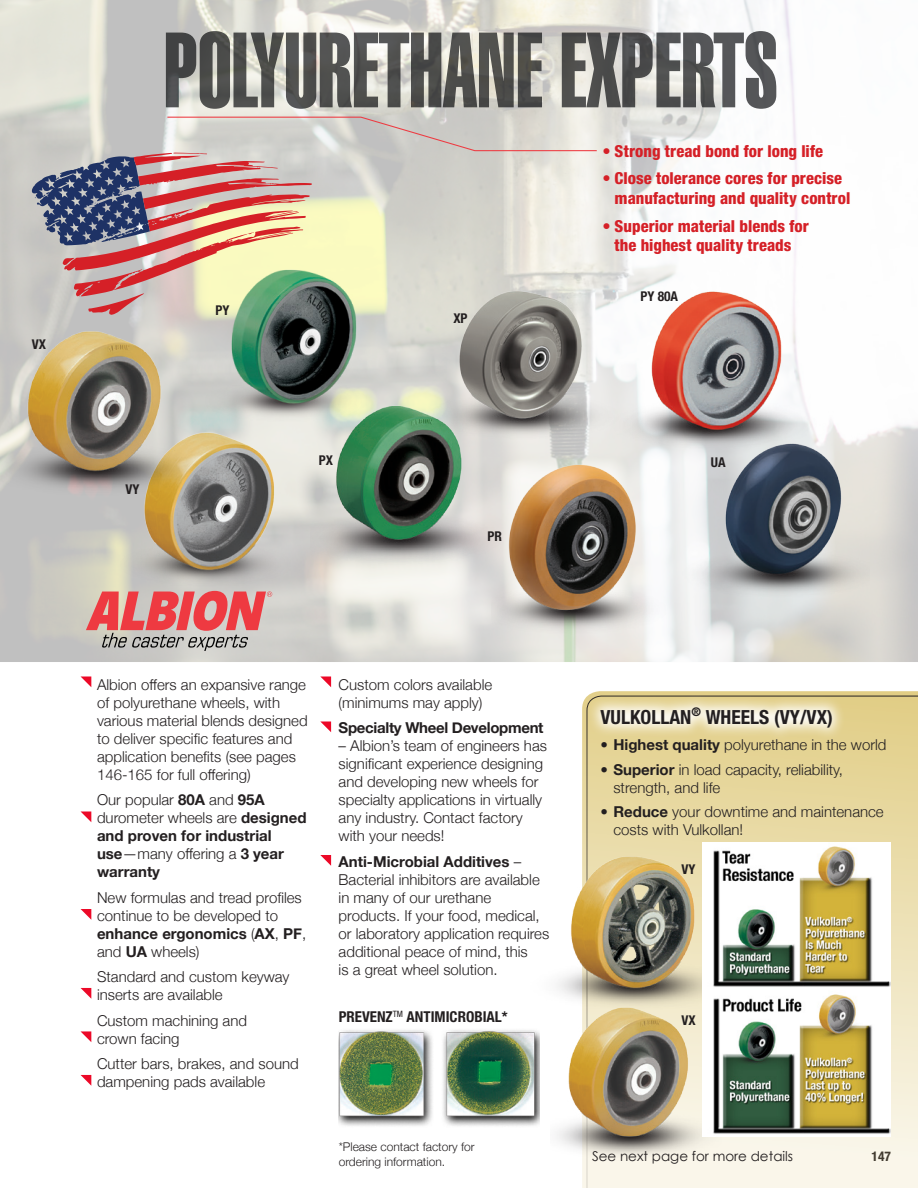
<style>
.page{position:relative;width:918px;height:1188px;background:#fff}
.page>*{position:absolute;margin:0;border:0;box-sizing:border-box;transform-origin:0 0}
.t1{font:105px "Helvetica Extra Compressed";color:#57585a;scale:.87 1}
.t2{font:700 condensed 19.5px "Helvetica Neue";color:#231f20}
.t3{font:800 condensed 16.5px/19.8px "Helvetica Neue";color:#d52027}
.t4{font:300 15px/18px "Helvetica Neue";color:#231f20}
.t5{font:700 15px/18px "Helvetica Neue";color:#231f20}
.t6{font:700 15px "Helvetica Neue";letter-spacing:-.02em;color:#231f20}
.t7{font:700 condensed 15px "Helvetica Neue";color:#231f20}
.t8{font:13.5px "Century Gothic";color:#231f20}
.t9{font:700 condensed 13.5px "Helvetica Neue";color:#231f20}
.t10{font:700 condensed 13.5px "Helvetica Neue";color:#231f20}
.t11{font:300 12px/14.4px "Helvetica Neue";color:#231f20}
.s1{font-weight:300}
.s2{font-weight:700}
</style>
<div class="page">
<img style="left:0;top:0;width:918px;height:662px">
<img style="left:445px;top:261px;width:186px;height:188px">
<img style="left:611px;top:284px;width:213px;height:167px">
<img style="left:113px;top:432px;width:177px;height:168px">
<img style="left:310px;top:401px;width:199px;height:165px">
<img style="left:205px;top:315px;width:240px;height:117px">
<img style="left:0;top:321px;width:211px;height:176px">
<img style="left:339px;top:1030px;width:201px;height:96px">
<svg style="left:32px;top:116px;width:566px;height:199px;background:#cbbdb4"></svg>
<svg style="left:86px;top:591px;width:186px;height:60px;background:#d18887"></svg>
<svg style="left:81px;top:676px;width:10px;height:11px"></svg>
<svg style="left:320px;top:676px;width:11px;height:11px"></svg>
<svg style="left:321px;top:722px;width:10px;height:10px"></svg>
<svg style="left:320px;top:855px;width:11px;height:11px"></svg>
<svg style="left:81px;top:812px;width:10px;height:10px"></svg>
<svg style="left:81px;top:909px;width:10px;height:11px"></svg>
<svg style="left:81px;top:988px;width:10px;height:11px"></svg>
<svg style="left:81px;top:1031px;width:10px;height:11px"></svg>
<svg style="left:81px;top:1075px;width:10px;height:11px"></svg>
<img style="left:491px;top:454px;width:196px;height:182px">
<img style="left:677px;top:422px;width:193px;height:178px">
<svg style="left:587px;top:696px;width:331px;height:492px;background:#ebdfb2"></svg>
<div style="left:587px;top:693px;width:259px;height:48px;background:#fff;opacity:.92"></div>
<img style="left:557px;top:854px;width:145px;height:144px">
<img style="left:557px;top:998px;width:165px;height:163px">
<img style="left:702px;top:843px;width:189px;height:294px">
<p class="t9" style="left:32px;top:336px;width:16px">VX</p>
<h1 class="t1" style="left:164px;top:7px;width:707px">POLYURETHANE EXPERTS</h1>
<p class="t3" style="left:603px;top:141px;width:222px">• Strong tread bond for long life</p>
<p class="t3" style="left:615px;top:168px;width:237px;text-indent:-12px">• Close tolerance cores for precise manufacturing and quality control</p>
<p class="t3" style="left:603px;top:215px;width:208px;text-align:center">• Superior material blends for the highest quality treads</p>
<p class="t9" style="left:216px;top:302px;width:16px">PY</p>
<p class="t9" style="left:453px;top:310px;width:16px">XP</p>
<p class="t9" style="left:640px;top:288px;width:39px">PY 80A</p>
<p class="t9" style="left:126px;top:481px;width:16px">VY</p>
<p class="t9" style="left:319px;top:452px;width:16px">PX</p>
<p class="t9" style="left:488px;top:528px;width:16px">PR</p>
<p class="t9" style="left:711px;top:455px;width:16px">UA</p>
<p class="t4" style="left:97px;top:674px;width:212px">Albion offers an expansive range of polyurethane wheels, with various material blends designed to deliver specific features and application benefits (see pages<br>146-165 for full offering)</p>
<p class="t5" style="left:97px;top:791px;width:211px"><span class="s1">Our popular</span> 80A <span class="s1">and</span> 95A <span class="s1">durometer wheels are</span> designed and proven for industrial use<span class="s1">—many offering a</span> 3 year warranty</p>
<p class="t4" style="left:97px;top:887px;width:211px">New formulas and tread profiles continue to be developed to <span class="s2">enhance ergonomics</span> (<span class="s2">AX</span>, <span class="s2">PF</span>, and <span class="s2">UA</span> wheels)</p>
<p class="t4" style="left:97px;top:967px;width:194px">Standard and custom keyway inserts are available</p>
<p class="t4" style="left:97px;top:1010px;width:152px">Custom machining and crown facing</p>
<p class="t4" style="left:97px;top:1054px;width:203px">Cutter bars, brakes, and sound dampening pads available</p>
<p class="t4" style="left:339px;top:674px;width:155px">Custom colors available (minimums may apply)</p>
<p class="t6" style="left:339px;top:716px;width:206px">Specialty Wheel Development</p>
<p class="t4" style="left:339px;top:736px;width:210px">– Albion’s team of engineers has significant experience designing and developing new wheels for specialty applications in virtually any industry. Contact factory with your needs!</p>
<p class="t4" style="left:339px;top:851px;width:212px"><span class="s2">Anti-Microbial Additives</span> –<br>Bacterial inhibitors are available in many of our urethane products. If your food, medical, or laboratory application requires additional peace of mind, this<br>is a great wheel solution.</p>
<p class="t7" style="left:339px;top:1008px;width:171px">PREVENZ<sup>TM</sup> ANTIMICROBIAL*</p>
<p class="t11" style="left:339px;top:1139px;width:138px">*Please contact factory for ordering information.</p>
<p class="t2" style="left:600px;top:705px;width:234px">VULKOLLAN<sup>®</sup> WHEELS (VY/VX)</p>
<p class="t4" style="left:600px;top:735px;width:288px">• <span class="s2">Highest quality</span> polyurethane in the world</p>
<p class="t4" style="left:613px;top:760px;width:231px;text-indent:-13px">• <span class="s2">Superior</span> in load capacity, reliability, strength, and life</p>
<p class="t4" style="left:613px;top:802px;width:272px;text-indent:-13px">• <span class="s2">Reduce</span> your downtime and maintenance costs with Vulkollan!</p>
<p class="t9" style="left:681px;top:861px;width:16px">VY</p>
<p class="t9" style="left:681px;top:1012px;width:16px">VX</p>
<p class="t8" style="left:592px;top:1148px;width:203px">See next page for more details</p>
<p class="t10" style="left:872px;top:1145px;width:21px">147</p>
</div>
